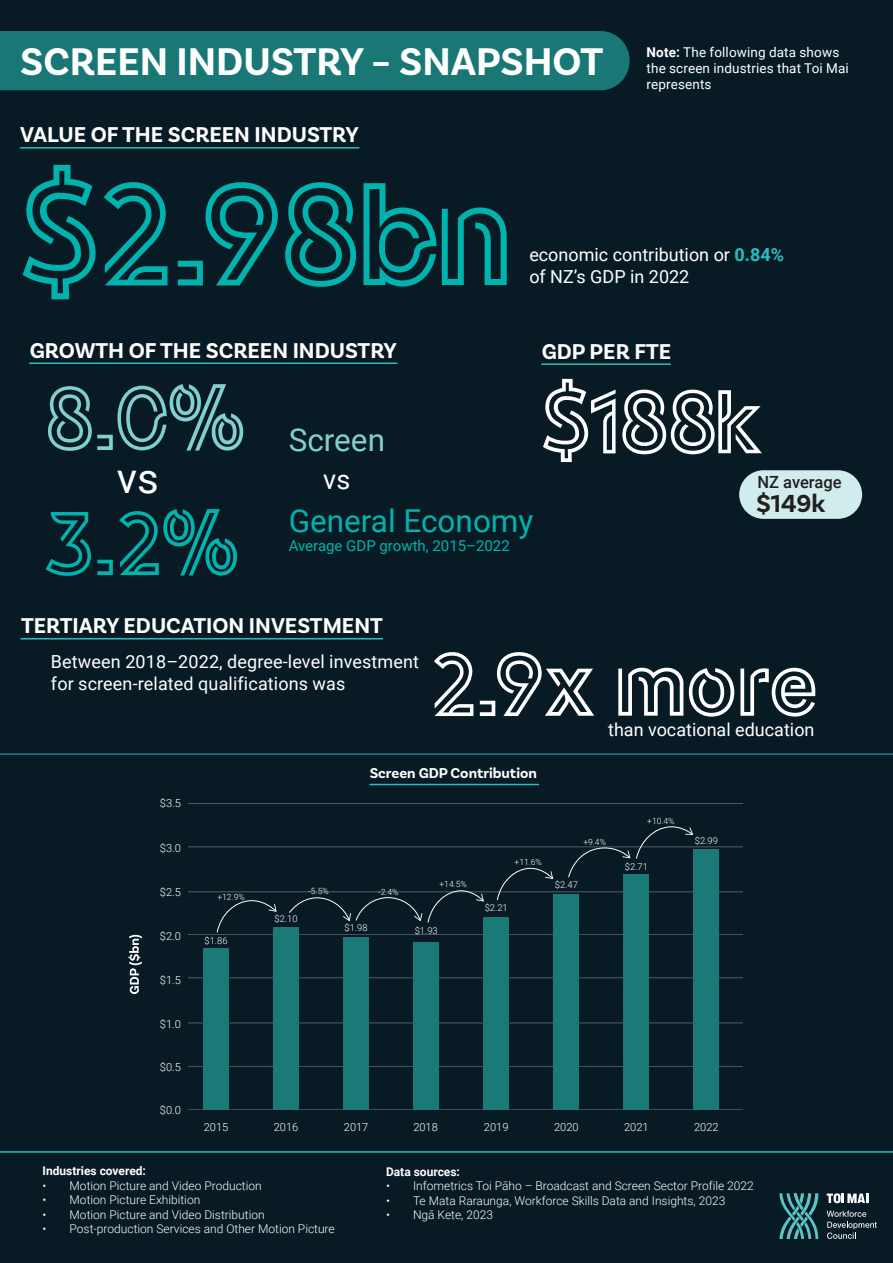
<style>
.page{position:relative;width:893px;height:1263px;background:#081b25}
.page>*{position:absolute;margin:0;border:0;box-sizing:border-box;transform-origin:0 0}
.t1{font:145.5px "Te Wao Nui O Toi";color:#00b3ae}
.t2{font:90px "Te Wao Nui O Toi";color:#fff}
.t3{font:90px "Te Wao Nui O Toi";color:#82cfcf}
.t4{font:90px "Te Wao Nui O Toi";color:#00b3ad}
.t5{font:42px "Roboto";color:#fff}
.t6{font:700 40.5px "Basic Sans";color:#fff}
.t7{font:31.5px "Roboto";color:#00b3ad}
.t8{font:31.5px "Roboto";color:#82cfcf}
.t9{font:27px "Roboto";color:#fff}
.t10{font:700 25.95px "Basic Sans";color:#231f20}
.t11{font:700 22.5px "Basic Sans";color:#fff}
.t12{font:18px/21.6px "Roboto";color:#fff}
.t13{font:500 16.8px "Roboto";color:#231f20}
.t14{font:15px "Roboto";color:#00b3ad}
.t15{font:700 15px "Basic Sans";color:#fff}
.t16{font:13.5px/16.2px "Roboto";letter-spacing:.01em;color:#fff}
.t17{font:300 12px "Roboto";color:#fff}
.t18{font:700 12px "Roboto";color:#fff}
.t19{font:300 11.1px "Roboto";color:#fff}
.t20{font:300 9.45px "Roboto";color:#fff}
.t21{font:300 8.55px "Roboto";color:#fff}
.s1{font-weight:700}
.s2{font-weight:700;color:#28bebd}
</style>
<div class="page">
<hr style="left:188px;top:847px;width:555px;height:1px;background:#fff">
<hr style="left:188px;top:891px;width:555px;height:1px;background:#fff">
<hr style="left:188px;top:803px;width:555px;height:1px;background:#fff">
<hr style="left:188px;top:1023px;width:555px;height:1px;background:#fff">
<hr style="left:188px;top:1066px;width:555px;height:1px;background:#fff">
<hr style="left:188px;top:977px;width:555px;height:1px;background:#fff">
<hr style="left:188px;top:934px;width:555px;height:1px;background:#fff">
<hr style="left:188px;top:1109px;width:555px;height:1px;background:#fff">
<div style="left:274px;top:927px;width:25px;height:183px;background:#197a77"></div>
<div style="left:344px;top:937px;width:25px;height:173px;background:#197a77"></div>
<div style="left:414px;top:941px;width:25px;height:168px;background:#197a77"></div>
<div style="left:484px;top:916px;width:25px;height:193px;background:#197a77"></div>
<div style="left:554px;top:894px;width:25px;height:215px;background:#197a77"></div>
<div style="left:624px;top:874px;width:25px;height:236px;background:#197a77"></div>
<div style="left:694px;top:849px;width:25px;height:261px;background:#197a77"></div>
<div style="left:203px;top:948px;width:26px;height:162px;background:#197a77"></div>
<svg style="left:216px;top:900px;width:61px;height:33px"></svg>
<svg style="left:496px;top:867px;width:57px;height:34px"></svg>
<svg style="left:568px;top:826px;width:125px;height:52px"></svg>
<svg style="left:288px;top:890px;width:196px;height:33px"></svg>
<div style="left:739px;top:470px;width:123px;height:49px;background:#d1eced;border-radius:24px"></div>
<div style="left:0;top:31px;width:629px;height:59px;background:#197876"></div>
<hr style="left:20px;top:147px;width:339px;height:2px;background:#28bebd">
<hr style="left:0;top:1151px;width:893px;height:2px;background:#28bebd">
<hr style="left:0;top:754px;width:893px;height:1px;background:#28bebd">
<hr style="left:30px;top:362px;width:367px;height:2px;background:#28bebd">
<hr style="left:21px;top:638px;width:362px;height:1px;background:#28bebd">
<hr style="left:370px;top:784px;width:168px;height:1px;background:#28bebd">
<hr style="left:542px;top:363px;width:128px;height:2px;background:#28bebd">
<svg style="left:827px;top:1193px;width:41px;height:10px"></svg>
<svg style="left:827px;top:1210px;width:50px;height:29px"></svg>
<svg style="left:779px;top:1193px;width:40px;height:46px"></svg>
<svg style="left:128px;top:935px;width:14px;height:59px"></svg>
<p class="t6" style="left:20px;top:37px;width:585px">SCREEN INDUSTRY – SNAPSHOT</p>
<p class="t16" style="left:647px;top:43px;width:204px"><span class="s1">Note:</span> The following data shows the screen industries that Toi Mai represents</p>
<p class="t11" style="left:20px;top:121px;width:340px">VALUE OF THE SCREEN INDUSTRY</p>
<p class="t1" style="left:20px;top:158px;width:492px">$2.98bn</p>
<p class="t11" style="left:30px;top:337px;width:369px">GROWTH OF THE SCREEN INDUSTRY</p>
<p class="t12" style="left:529px;top:243px;width:256px">economic contribution or <span class="s2">0.84% </span>of NZ’s GDP in 2022</p>
<p class="t11" style="left:542px;top:338px;width:131px">GDP PER FTE</p>
<p class="t3" style="left:46px;top:371px;width:200px">8.0%</p>
<p class="t5" style="left:117px;top:448px;width:43px">vs</p>
<p class="t9" style="left:323px;top:461px;width:28px">vs</p>
<p class="t4" style="left:42px;top:496px;width:197px">3.2%</p>
<p class="t8" style="left:289px;top:417px;width:98px">Screen</p>
<p class="t7" style="left:289px;top:499px;width:246px">General Economy</p>
<p class="t14" style="left:289px;top:535px;width:223px">Average GDP growth, 2015–2022</p>
<p class="t2" style="left:542px;top:374px;width:223px">$188k</p>
<p class="t10" style="left:756px;top:487px;width:71px">$149k</p>
<p class="t13" style="left:757px;top:470px;width:86px">NZ average</p>
<p class="t11" style="left:21px;top:612px;width:363px">TERTIARY EDUCATION INVESTMENT</p>
<p class="t12" style="left:51px;top:650px;width:370px">Between 2018–2022, degree-level investment for screen-related qualifications was</p>
<p class="t2" style="left:431px;top:637px;width:387px">2.9x more</p>
<p class="t12" style="left:608px;top:718px;width:208px">than vocational education</p>
<p class="t19" style="left:160px;top:796px;width:23px">$3.5</p>
<p class="t19" style="left:160px;top:840px;width:23px">$3.0</p>
<p class="t19" style="left:160px;top:884px;width:23px">$2.5</p>
<p class="t19" style="left:160px;top:928px;width:23px">$2.0</p>
<p class="t19" style="left:160px;top:972px;width:23px">$1.5</p>
<p class="t19" style="left:160px;top:1016px;width:23px">$1.0</p>
<p class="t19" style="left:160px;top:1059px;width:23px">$0.5</p>
<p class="t19" style="left:160px;top:1102px;width:23px">$0.0</p>
<p class="t21" style="left:217px;top:891px;width:29px">+12.9%</p>
<p class="t20" style="left:204px;top:934px;width:25px">$1.86</p>
<p class="t15" style="left:370px;top:764px;width:169px">Screen GDP Contribution</p>
<p class="t20" style="left:275px;top:912px;width:25px">$2.10</p>
<p class="t21" style="left:309px;top:885px;width:22px">-5.5%</p>
<p class="t21" style="left:378px;top:886px;width:22px">-2.4%</p>
<p class="t20" style="left:345px;top:921px;width:25px">$1.98</p>
<p class="t21" style="left:439px;top:878px;width:29px">+14.5%</p>
<p class="t20" style="left:415px;top:924px;width:25px">$1.93</p>
<p class="t21" style="left:514px;top:856px;width:29px">+11.6%</p>
<p class="t20" style="left:485px;top:900px;width:25px">$2.21</p>
<p class="t21" style="left:583px;top:836px;width:24px">+9.4%</p>
<p class="t20" style="left:555px;top:878px;width:25px">$2.47</p>
<p class="t21" style="left:647px;top:815px;width:29px">+10.4%</p>
<p class="t20" style="left:625px;top:860px;width:25px">$2.71</p>
<p class="t20" style="left:695px;top:834px;width:25px">$2.99</p>
<p class="t19" style="left:204px;top:1119px;width:26px">2015</p>
<p class="t19" style="left:694px;top:1119px;width:26px">2022</p>
<p class="t19" style="left:274px;top:1119px;width:26px">2016</p>
<p class="t19" style="left:344px;top:1119px;width:26px">2017</p>
<p class="t19" style="left:413px;top:1119px;width:26px">2018</p>
<p class="t19" style="left:484px;top:1119px;width:26px">2019</p>
<p class="t19" style="left:554px;top:1119px;width:26px">2020</p>
<p class="t19" style="left:624px;top:1119px;width:26px">2021</p>
<p class="t18" style="left:43px;top:1163px;width:105px">Industries covered:</p>
<p class="t17" style="left:43px;top:1177px;width:221px">• Motion Picture and Video Production</p>
<p class="t17" style="left:43px;top:1191px;width:159px">• Motion Picture Exhibition</p>
<p class="t17" style="left:43px;top:1206px;width:224px">• Motion Picture and Video Distribution</p>
<p class="t17" style="left:43px;top:1220px;width:294px">• Post-production Services and Other Motion Picture</p>
<p class="t18" style="left:386px;top:1163px;width:75px">Data sources:</p>
<p class="t17" style="left:386px;top:1178px;width:369px">• Infometrics Toi Pāho – Broadcast and Screen Sector Profile 2022</p>
<p class="t17" style="left:386px;top:1192px;width:341px">• Te Mata Raraunga, Workforce Skills Data and Insights, 2023</p>
<p class="t17" style="left:386px;top:1206px;width:108px">• Ngā Kete, 2023</p>
</div>
